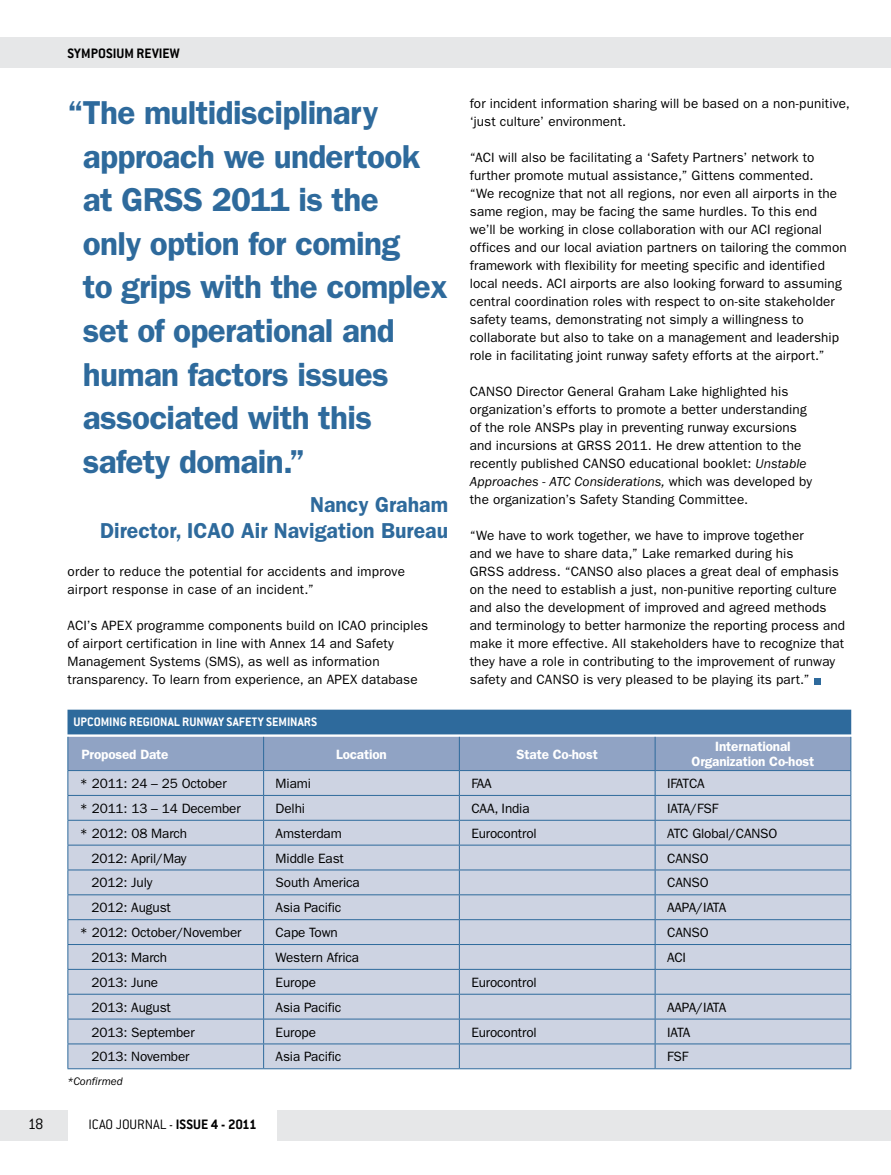
<style>
.page{position:relative;width:891px;height:1175px;background:#fff}
.page>*{position:absolute;margin:0;border:0;box-sizing:border-box;transform-origin:0 0}
.t1{font:600 33.3px/43.5px "Franklin Gothic";letter-spacing:-.02em;color:#2e6a9c}
.t2{font:600 21.75px/26.1px "Franklin Gothic";color:#2e6a9c;text-align:right}
.t3{font:300 16.5px "Conduit ITC";color:#000}
.t4{font:300 15px "Conduit ITC";color:#000}
.t5{font:700 15px "Conduit ITC";color:#000}
.t6{font:13.5px/18px "Franklin Gothic";letter-spacing:.005em;color:#000}
.t7{font:600 13.5px/15px "Franklin Gothic";letter-spacing:-.01em;color:#fff;text-align:center}
.t8{font:700 13.5px "Conduit ITC";color:#fff}
.t9{font:13.5px "Franklin Gothic";letter-spacing:-.035em;color:#000}
.t10{font:italic 11.25px "Franklin Gothic";color:#000}
.s1{font-style:italic}
.s2{font-weight:700}
</style>
<div class="page">
<svg style="left:814px;top:678px;width:6px;height:6px"></svg>
<div style="left:0;top:37px;width:891px;height:31px;background:#e6e7e8"></div>
<div style="left:0;top:1110px;width:68px;height:30px;background:#e6e7e8"></div>
<div style="left:278px;top:1110px;width:613px;height:30px;background:#e6e7e8"></div>
<div style="left:68px;top:709px;width:783px;height:25px;background:#2e6a9c"></div>
<svg style="left:68px;top:736px;width:783px;height:332px;background:#c0cadc"></svg>
<hr style="left:68px;top:1068px;width:196px;height:1px;background:#2e6a9c">
<hr style="left:264px;top:1068px;width:195px;height:1px;background:#2e6a9c">
<hr style="left:459px;top:1068px;width:196px;height:1px;background:#2e6a9c">
<hr style="left:655px;top:1068px;width:196px;height:1px;background:#2e6a9c">
<hr style="left:68px;top:736px;width:1px;height:34px;background:#2e6a9c">
<hr style="left:263px;top:736px;width:1px;height:34px;background:#2e6a9c">
<hr style="left:459px;top:736px;width:1px;height:34px;background:#2e6a9c">
<hr style="left:655px;top:736px;width:1px;height:34px;background:#2e6a9c">
<hr style="left:850px;top:736px;width:1px;height:34px;background:#2e6a9c">
<hr style="left:68px;top:770px;width:196px;height:1px;background:#2e6a9c">
<hr style="left:264px;top:770px;width:195px;height:1px;background:#2e6a9c">
<hr style="left:459px;top:770px;width:196px;height:1px;background:#2e6a9c">
<hr style="left:655px;top:770px;width:196px;height:1px;background:#2e6a9c">
<p class="t5" style="left:68px;top:45px;width:114px">SYMPOSIUM REVIEW</p>
<h1 class="t1" style="left:83px;top:91px;width:367px;text-indent:-15px">“The multidisciplinary approach we undertook at GRSS 2011 is the<br>only option for coming<br>to grips with the complex set of operational and human factors issues associated with this safety domain.”</h1>
<h2 class="t2" style="left:100px;top:491px;width:350px">Nancy Graham<br>Director, ICAO Air Navigation Bureau</h2>
<p class="t6" style="left:68px;top:563px;width:339px">order to reduce the potential for accidents and improve airport response in case of an incident.”</p>
<p class="t6" style="left:68px;top:617px;width:362px">ACI’s APEX programme components build on ICAO principles of airport certification in line with Annex 14 and Safety Management Systems (SMS), as well as information transparency. To learn from experience, an APEX database</p>
<p class="t6" style="left:470px;top:95px;width:382px">for incident information sharing will be based on a non-punitive, ‘just culture’ environment.</p>
<p class="t6" style="left:470px;top:149px;width:379px">“ACI will also be facilitating a ‘Safety Partners’ network to further promote mutual assistance,” Gittens commented.<br>“We recognize that not all regions, nor even all airports in the same region, may be facing the same hurdles. To this end<br>we’ll be working in close collaboration with our ACI regional offices and our local aviation partners on tailoring the common framework with flexibility for meeting specific and identified local needs. ACI airports are also looking forward to assuming central coordination roles with respect to on-site stakeholder safety teams, demonstrating not simply a willingness to collaborate but also to take on a management and leadership role in facilitating joint runway safety efforts at the airport.”</p>
<p class="t6" style="left:470px;top:382px;width:344px">CANSO Director General Graham Lake highlighted his organization’s efforts to promote a better understanding of the role ANSPs play in preventing runway excursions and incursions at GRSS 2011. He drew attention to the recently published CANSO educational booklet: <span class="s1">Unstable Approaches - ATC Considerations,</span> which was developed by the organization’s Safety Standing Committee.</p>
<p class="t6" style="left:470px;top:526px;width:377px">“We have to work together, we have to improve together<br>and we have to share data,” Lake remarked during his<br>GRSS address. “CANSO also places a great deal of emphasis on the need to establish a just, non-punitive reporting culture and also the development of improved and agreed methods and terminology to better harmonize the reporting process and make it more effective. All stakeholders have to recognize that they have a role in contributing to the improvement of runway safety and CANSO is very pleased to be playing its part.”</p>
<p class="t8" style="left:74px;top:714px;width:15px">UPCOMING</p>
<p class="t8" style="left:129px;top:714px;width:15px">REGIONA</p>
<p class="t8" style="left:174px;top:714px;width:24px">L RUNWAY</p>
<p class="t8" style="left:227px;top:714px;width:14px">SAFETY</p>
<p class="t8" style="left:266px;top:714px;width:14px">SEMINARS</p>
<p class="t7" style="left:81px;top:746px;width:89px">Proposed Date</p>
<p class="t7" style="left:336px;top:746px;width:52px">Location</p>
<p class="t7" style="left:517px;top:746px;width:83px">State Co-host</p>
<p class="t7" style="left:692px;top:739px;width:124px">International<br>Organization Co-host</p>
<p class="t6" style="left:80px;top:774px;width:148px">* 2011: 24 – 25 October</p>
<p class="t6" style="left:276px;top:774px;width:37px">Miami</p>
<p class="t6" style="left:471px;top:774px;width:22px">FAA</p>
<p class="t6" style="left:667px;top:774px;width:39px">IFATCA</p>
<p class="t6" style="left:80px;top:799px;width:162px">* 2011: 13 – 14 December</p>
<p class="t6" style="left:276px;top:799px;width:31px">Delhi</p>
<p class="t6" style="left:471px;top:799px;width:60px">CAA, India</p>
<p class="t6" style="left:667px;top:799px;width:53px">IATA/FSF</p>
<p class="t6" style="left:80px;top:824px;width:109px">* 2012: 08 March</p>
<p class="t6" style="left:276px;top:824px;width:68px">Amsterdam</p>
<p class="t6" style="left:471px;top:824px;width:67px">Eurocontrol</p>
<p class="t6" style="left:667px;top:824px;width:112px">ATC Global/CANSO</p>
<p class="t6" style="left:92px;top:849px;width:96px">2012: April/May</p>
<p class="t6" style="left:276px;top:849px;width:70px">Middle East</p>
<p class="t6" style="left:667px;top:849px;width:43px">CANSO</p>
<p class="t6" style="left:92px;top:874px;width:62px">2012: July</p>
<p class="t6" style="left:276px;top:874px;width:86px">South America</p>
<p class="t6" style="left:667px;top:874px;width:43px">CANSO</p>
<p class="t6" style="left:92px;top:898px;width:81px">2012: August</p>
<p class="t6" style="left:276px;top:898px;width:67px">Asia Pacific</p>
<p class="t9" style="left:667px;top:900px;width:61px">AAPA/IATA</p>
<p class="t6" style="left:80px;top:923px;width:163px">* 2012: October/November</p>
<p class="t6" style="left:276px;top:923px;width:64px">Cape Town</p>
<p class="t6" style="left:667px;top:923px;width:43px">CANSO</p>
<p class="t6" style="left:92px;top:948px;width:77px">2013: March</p>
<p class="t6" style="left:276px;top:948px;width:85px">Western Africa</p>
<p class="t6" style="left:667px;top:948px;width:20px">ACI</p>
<p class="t6" style="left:92px;top:973px;width:68px">2013: June</p>
<p class="t6" style="left:276px;top:973px;width:42px">Europe</p>
<p class="t6" style="left:471px;top:973px;width:67px">Eurocontrol</p>
<p class="t6" style="left:92px;top:998px;width:81px">2013: August</p>
<p class="t6" style="left:276px;top:998px;width:67px">Asia Pacific</p>
<p class="t9" style="left:667px;top:999px;width:61px">AAPA/IATA</p>
<p class="t6" style="left:92px;top:1023px;width:105px">2013: September</p>
<p class="t6" style="left:276px;top:1023px;width:42px">Europe</p>
<p class="t6" style="left:471px;top:1023px;width:67px">Eurocontrol</p>
<p class="t6" style="left:667px;top:1023px;width:25px">IATA</p>
<p class="t6" style="left:92px;top:1047px;width:99px">2013: November</p>
<p class="t6" style="left:276px;top:1047px;width:67px">Asia Pacific</p>
<p class="t6" style="left:667px;top:1047px;width:23px">FSF</p>
<p class="t10" style="left:68px;top:1074px;width:57px">*Confirmed</p>
<p class="t3" style="left:28px;top:1114px;width:17px">18</p>
<p class="t4" style="left:89px;top:1116px;width:170px">ICAO JOURNAL - <span class="s2">ISSUE 4 - 2011</span></p>
</div>
